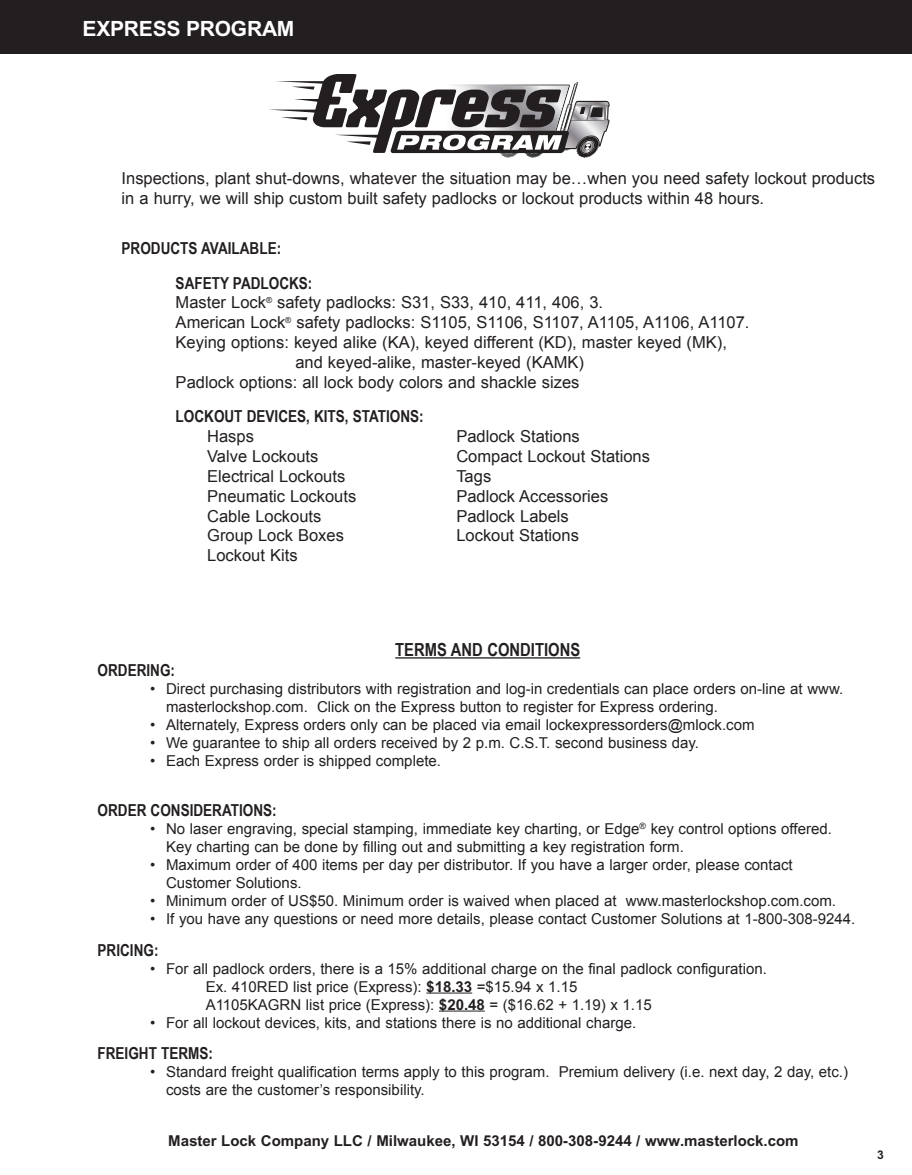
<style>
.page{position:relative;width:912px;height:1175px;background:#fff}
.page>*{position:absolute;margin:0;border:0;box-sizing:border-box;transform-origin:0 0}
.t1{font:700 21px "Arial";letter-spacing:-.01em;color:#fff}
.t2{font:700 18px "Arial Narrow";color:#231f20}
.t3{font:16.5px/19.8px "Arial";color:#231f20}
.t4{font:700 16.5px/34.8px "Arial Narrow";color:#231f20}
.t5{font:15px/18px "Arial";color:#231f20}
.t6{font:700 15px "Arial";color:#231f20}
.t7{font:700 12px "Arial";color:#231f20}
.s1{font-weight:700}
</style>
<div class="page">
<div style="left:0;top:0;width:911px;height:54px;background:#231f20"></div>
<svg style="left:269px;top:74px;width:340px;height:84px"></svg>
<hr style="left:395px;top:657px;width:185px;height:1px;background:#231f20">
<hr style="left:426px;top:992px;width:46px;height:1px;background:#231f20">
<hr style="left:439px;top:1010px;width:45px;height:1px;background:#231f20">
<h1 class="t1" style="left:82px;top:16px;width:213px">EXPRESS PROGRAM</h1>
<p class="t3" style="left:122px;top:169px;width:755px">Inspections, plant shut-downs, whatever the situation may be…when you need safety lockout products in a hurry, we will ship custom built safety padlocks or lockout products within 48 hours.</p>
<p class="t4" style="left:176px;top:230px;width:138px;text-indent:-54px">PRODUCTS AVAILABLE:<br>SAFETY PADLOCKS:</p>
<p class="t3" style="left:176px;top:293px;width:429px">Master Lock<sup>®</sup> safety padlocks: S31, S33, 410, 411, 406, 3.</p>
<p class="t3" style="left:176px;top:313px;width:575px">American Lock<sup>®</sup> safety padlocks: S1105, S1106, S1107, A1105, A1106, A1107.</p>
<p class="t3" style="left:175px;top:332px;width:552px">Keying options: keyed alike (KA), keyed different (KD), master keyed (MK),</p>
<p class="t3" style="left:295px;top:352px;width:290px">and keyed-alike, master-keyed (KAMK)</p>
<p class="t3" style="left:176px;top:372px;width:405px">Padlock options: all lock body colors and shackle sizes</p>
<p class="t4" style="left:176px;top:398px;width:249px">LOCKOUT DEVICES, KITS, STATIONS:</p>
<p class="t3" style="left:207px;top:427px;width:48px">Hasps</p>
<p class="t3" style="left:456px;top:427px;width:125px">Padlock Stations</p>
<p class="t3" style="left:207px;top:446px;width:113px">Valve Lockouts</p>
<p class="t3" style="left:456px;top:446px;width:195px">Compact Lockout Stations</p>
<p class="t3" style="left:207px;top:466px;width:140px">Electrical Lockouts</p>
<p class="t3" style="left:456px;top:466px;width:36px">Tags</p>
<p class="t3" style="left:207px;top:486px;width:151px">Pneumatic Lockouts</p>
<p class="t3" style="left:456px;top:486px;width:153px">Padlock Accessories</p>
<p class="t3" style="left:207px;top:506px;width:116px">Cable Lockouts</p>
<p class="t3" style="left:456px;top:506px;width:114px">Padlock Labels</p>
<p class="t3" style="left:207px;top:526px;width:138px">Group Lock Boxes</p>
<p class="t3" style="left:456px;top:526px;width:124px">Lockout Stations</p>
<p class="t3" style="left:207px;top:545px;width:92px">Lockout Kits</p>
<p class="t2" style="left:395px;top:636px;width:186px">TERMS AND CONDITIONS</p>
<p class="t4" style="left:98px;top:652px;width:79px">ORDERING:</p>
<p class="t5" style="left:166px;top:679px;width:678px;text-indent:-16px">• Direct purchasing distributors with registration and log-in credentials can place orders on-line at www. masterlockshop.com. Click on the Express button to register for Express ordering.</p>
<p class="t5" style="left:150px;top:715px;width:605px">• Alternately, Express orders only can be placed via email lockexpressorders@mlock.com</p>
<p class="t5" style="left:150px;top:733px;width:550px">• We guarantee to ship all orders received by 2 p.m. C.S.T. second business day.</p>
<p class="t5" style="left:150px;top:751px;width:292px">• Each Express order is shipped complete.</p>
<p class="t4" style="left:98px;top:791px;width:181px">ORDER CONSIDERATIONS:</p>
<p class="t5" style="left:166px;top:819px;width:667px;text-indent:-16px">• No laser engraving, special stamping, immediate key charting, or Edge<sup>®</sup> key control options offered.<br>Key charting can be done by filling out and submitting a key registration form.</p>
<p class="t5" style="left:166px;top:855px;width:628px;text-indent:-16px">• Maximum order of 400 items per day per distributor. If you have a larger order, please contact<br>Customer Solutions.</p>
<p class="t5" style="left:150px;top:891px;width:687px">• Minimum order of US$50. Minimum order is waived when placed at www.masterlockshop.com.com.</p>
<p class="t5" style="left:150px;top:909px;width:706px">• If you have any questions or need more details, please contact Customer Solutions at 1-800-308-9244.</p>
<p class="t4" style="left:98px;top:931px;width:62px">PRICING:</p>
<p class="t5" style="left:206px;top:959px;width:562px;text-indent:-55px">• For all padlock orders, there is a 15% additional charge on the final padlock configuration.<br>Ex. 410RED list price (Express): <span class="s1">$18.33</span> =$15.94 x 1.15<br>A1105KAGRN list price (Express): <span class="s1">$20.48</span> = ($16.62 + 1.19) x 1.15</p>
<p class="t5" style="left:150px;top:1013px;width:487px">• For all lockout devices, kits, and stations there is no additional charge.</p>
<p class="t4" style="left:98px;top:1035px;width:117px">FREIGHT TERMS:</p>
<p class="t5" style="left:166px;top:1063px;width:683px;text-indent:-16px">• Standard freight qualification terms apply to this program. Premium delivery (i.e. next day, 2 day, etc.) costs are the customer’s responsibility.</p>
<p class="t6" style="left:168px;top:1131px;width:631px">Master Lock Company LLC / Milwaukee, WI 53154 / 800-308-9244 / www.masterlock.com</p>
<p class="t7" style="left:876px;top:1147px;width:8px">3</p>
</div>
